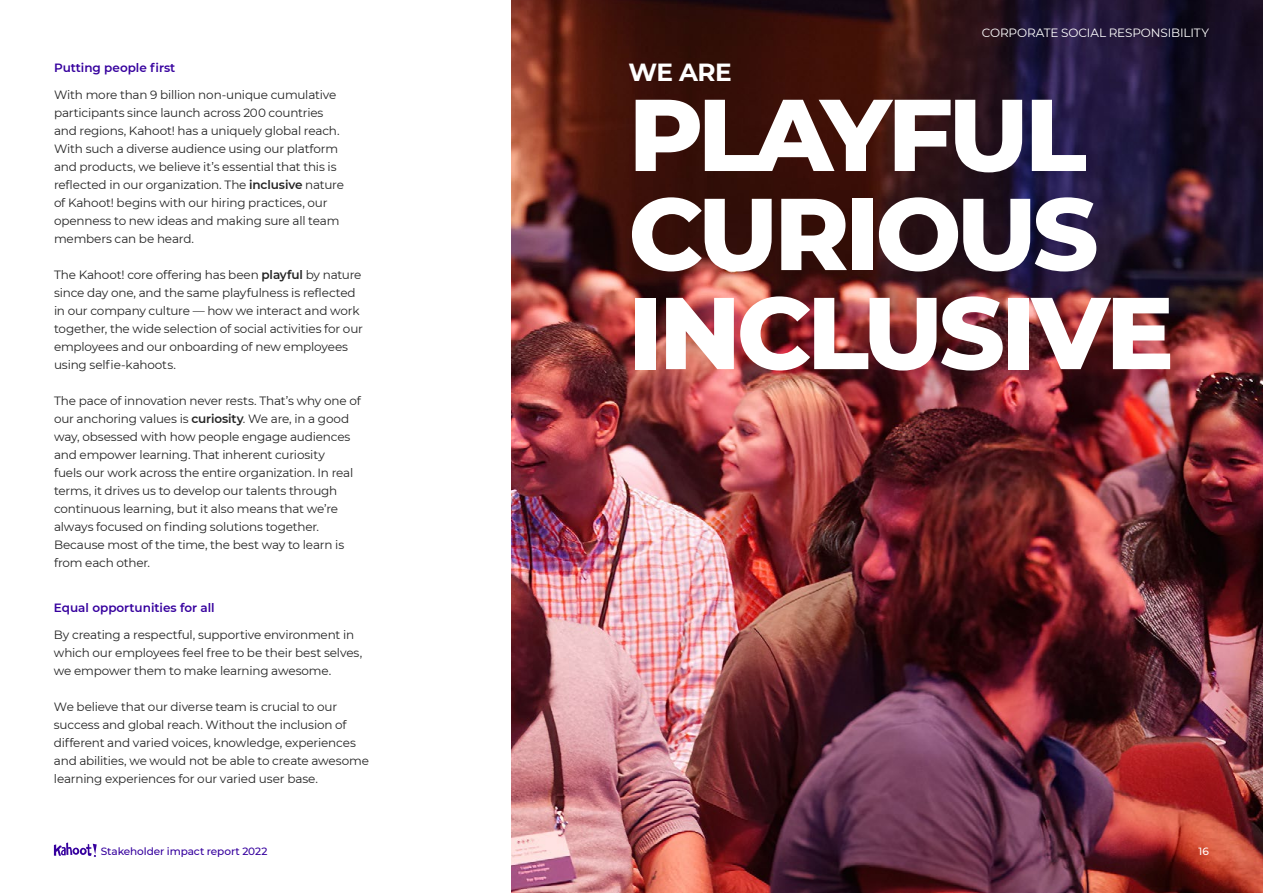
<style>
.page{position:relative;width:1263px;height:893px;background:#fff}
.page>*{position:absolute;margin:0;border:0;box-sizing:border-box;transform-origin:0 0}
.t1{font:800 101.85px/99px "Montserrat";letter-spacing:-.04em;color:#fff}
.t2{font:700 24.75px "Montserrat";color:#fff}
.t3{font:12px/18px "Montserrat";letter-spacing:-.015em;color:#242424}
.t4{font:600 12px "Montserrat";color:#36009e}
.t5{font:12px "Montserrat";letter-spacing:-.01em;color:#fff}
.t6{font:500 10.5px "Montserrat";letter-spacing:-.005em;color:#36009e}
.t7{font:500 10.5px "Montserrat";color:#fff}
.s1{font-weight:600}
</style>
<div class="page">
<img style="left:511px;top:0;width:752px;height:893px">
<svg style="left:54px;top:842px;width:43px;height:15px"></svg>
<p class="t4" style="left:54px;top:59px;width:123px">Putting people first</p>
<p class="t3" style="left:54px;top:85px;width:291px">With more than 9 billion non-unique cumulative participants since launch across 200 countries and regions, Kahoot! has a uniquely global reach.<br>With such a diverse audience using our platform and products, we believe it’s essential that this is reflected in our organization. The <span class="s1">inclusive</span> nature of Kahoot! begins with our hiring practices, our openness to new ideas and making sure all team members can be heard.</p>
<p class="t3" style="left:54px;top:265px;width:310px">The Kahoot! core offering has been <span class="s1">playful</span> by nature since day one, and the same playfulness is reflected in our company culture — how we interact and work together, the wide selection of social activities for our employees and our onboarding of new employees using selfie-kahoots.</p>
<p class="t3" style="left:54px;top:391px;width:308px">The pace of innovation never rests. That’s why one of our anchoring values is <span class="s1">curiosity</span>. We are, in a good way, obsessed with how people engage audiences and empower learning. That inherent curiosity<br>fuels our work across the entire organization. In real terms, it drives us to develop our talents through continuous learning, but it also means that we’re always focused on finding solutions together.<br>Because most of the time, the best way to learn is from each other.</p>
<p class="t4" style="left:54px;top:599px;width:162px">Equal opportunities for all</p>
<p class="t3" style="left:54px;top:625px;width:310px">By creating a respectful, supportive environment in which our employees feel free to be their best selves, we empower them to make learning awesome.</p>
<p class="t3" style="left:54px;top:697px;width:317px">We believe that our diverse team is crucial to our success and global reach. Without the inclusion of different and varied voices, knowledge, experiences and abilities, we would not be able to create awesome learning experiences for our varied user base.</p>
<h2 class="t2" style="left:628px;top:54px;width:105px">WE ARE</h2>
<p class="t5" style="left:982px;top:25px;width:229px">CORPORATE SOCIAL RESPONSIBILITY</p>
<h1 class="t1" style="left:628px;top:80px;width:547px">PLAYFUL<br>CURIOUS<br>INCLUSIVE</h1>
<p class="t6" style="left:101px;top:844px;width:168px">Stakeholder impact report 2022</p>
<p class="t7" style="left:1198px;top:844px;width:12px">16</p>
</div>
